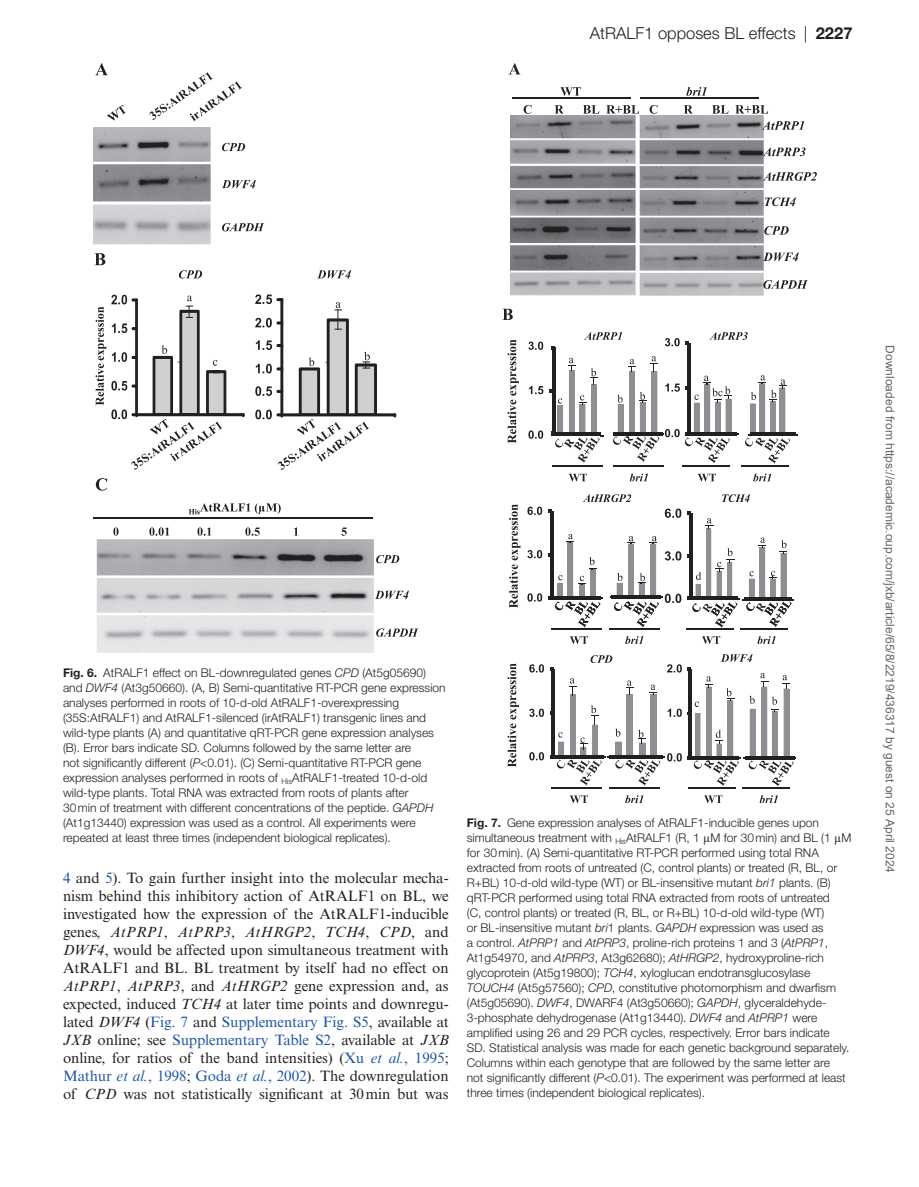
<style>
.page{position:relative;width:919px;height:1187px;background:#fff}
.page>*{position:absolute;margin:0;border:0;box-sizing:border-box;transform-origin:0 0}
.t1{font:300 16.5px "Helvetica Neue LT Std";color:#231f20}
.t2{font:15px/18px "Times New Roman MT Std";letter-spacing:-.005em;color:#231f20;text-align:justify}
.t3{font:300 12px/15px "Helvetica Neue LT Std";color:#231f20}
.t4{font:12px "Arial";color:#666}
.s1{font-weight:700}
.s2{font-style:italic}
.s3{color:#1e56a6}
.s4{font-style:italic;color:#1e56a6}
.s5{font-family:"Gandhari Unicode";font-weight:400}
</style>
<div class="page">
<img style="left:94px;top:128px;width:279px;height:524px">
<svg style="left:222px;top:143px;width:23px;height:8px"></svg>
<svg style="left:222px;top:180px;width:34px;height:8px"></svg>
<svg style="left:222px;top:223px;width:42px;height:8px"></svg>
<svg style="left:107px;top:105px;width:19px;height:16px"></svg>
<svg style="left:95px;top:63px;width:13px;height:12px"></svg>
<svg style="left:96px;top:478px;width:11px;height:12px"></svg>
<svg style="left:150px;top:72px;width:92px;height:49px"></svg>
<svg style="left:376px;top:555px;width:23px;height:8px"></svg>
<svg style="left:113px;top:527px;width:147px;height:8px"></svg>
<svg style="left:294px;top:527px;width:52px;height:8px"></svg>
<svg style="left:189px;top:503px;width:92px;height:11px"></svg>
<svg style="left:375px;top:590px;width:34px;height:9px"></svg>
<hr style="left:93px;top:516px;width:279px;height:2px;background:#231f20">
<svg style="left:94px;top:253px;width:11px;height:12px"></svg>
<svg style="left:179px;top:270px;width:172px;height:8px"></svg>
<hr style="left:135px;top:413px;width:110px;height:3px;background:#231f20">
<svg style="left:96px;top:295px;width:130px;height:174px"></svg>
<hr style="left:280px;top:413px;width:116px;height:3px;background:#231f20">
<svg style="left:255px;top:294px;width:122px;height:176px"></svg>
<svg style="left:376px;top:628px;width:42px;height:8px"></svg>
<img style="left:510px;top:115px;width:253px;height:181px">
<svg style="left:509px;top:63px;width:11px;height:11px"></svg>
<svg style="left:761px;top:121px;width:43px;height:9px"></svg>
<svg style="left:762px;top:147px;width:43px;height:9px"></svg>
<svg style="left:762px;top:172px;width:54px;height:9px"></svg>
<svg style="left:764px;top:197px;width:31px;height:9px"></svg>
<svg style="left:764px;top:226px;width:24px;height:9px"></svg>
<svg style="left:763px;top:252px;width:35px;height:9px"></svg>
<svg style="left:763px;top:280px;width:44px;height:9px"></svg>
<hr style="left:512px;top:97px;width:118px;height:1px;background:#231f20">
<hr style="left:640px;top:97px;width:118px;height:1px;background:#231f20">
<svg style="left:523px;top:105px;width:245px;height:9px"></svg>
<svg style="left:560px;top:87px;width:21px;height:9px"></svg>
<svg style="left:686px;top:87px;width:20px;height:9px"></svg>
<svg style="left:569px;top:474px;width:18px;height:7px"></svg>
<svg style="left:629px;top:473px;width:19px;height:8px"></svg>
<svg style="left:698px;top:474px;width:18px;height:7px"></svg>
<svg style="left:753px;top:473px;width:18px;height:8px"></svg>
<hr style="left:682px;top:465px;width:48px;height:1px;background:#231f20">
<svg style="left:502px;top:309px;width:10px;height:11px"></svg>
<svg style="left:582px;top:494px;width:168px;height:8px"></svg>
<hr style="left:550px;top:511px;width:3px;height:87px;background:#231f20">
<svg style="left:527px;top:593px;width:15px;height:8px"></svg>
<svg style="left:527px;top:550px;width:15px;height:8px"></svg>
<svg style="left:527px;top:506px;width:15px;height:9px"></svg>
<svg style="left:664px;top:508px;width:17px;height:10px"></svg>
<hr style="left:612px;top:465px;width:51px;height:1px;background:#231f20">
<svg style="left:507px;top:339px;width:12px;height:104px"></svg>
<hr style="left:552px;top:465px;width:51px;height:1px;background:#231f20">
<hr style="left:552px;top:347px;width:3px;height:89px;background:#231f20">
<svg style="left:549px;top:358px;width:54px;height:105px"></svg>
<svg style="left:528px;top:430px;width:15px;height:9px"></svg>
<svg style="left:529px;top:386px;width:14px;height:8px"></svg>
<svg style="left:528px;top:341px;width:15px;height:9px"></svg>
<hr style="left:612px;top:432px;width:50px;height:3px;background:#231f20">
<hr style="left:741px;top:465px;width:48px;height:1px;background:#231f20">
<hr style="left:687px;top:342px;width:3px;height:91px;background:#231f20">
<svg style="left:584px;top:332px;width:163px;height:14px"></svg>
<svg style="left:745px;top:375px;width:52px;height:89px"></svg>
<svg style="left:613px;top:356px;width:125px;height:107px"></svg>
<svg style="left:590px;top:655px;width:22px;height:8px"></svg>
<svg style="left:569px;top:795px;width:19px;height:8px"></svg>
<svg style="left:625px;top:795px;width:18px;height:8px"></svg>
<svg style="left:704px;top:795px;width:18px;height:8px"></svg>
<svg style="left:759px;top:795px;width:18px;height:8px"></svg>
<hr style="left:609px;top:787px;width:51px;height:1px;background:#231f20">
<hr style="left:688px;top:787px;width:48px;height:1px;background:#231f20">
<hr style="left:742px;top:787px;width:48px;height:1px;background:#231f20">
<svg style="left:507px;top:663px;width:12px;height:104px"></svg>
<svg style="left:548px;top:534px;width:54px;height:93px"></svg>
<svg style="left:610px;top:536px;width:71px;height:91px"></svg>
<svg style="left:509px;top:504px;width:11px;height:104px"></svg>
<svg style="left:569px;top:636px;width:19px;height:8px"></svg>
<svg style="left:625px;top:636px;width:18px;height:8px"></svg>
<svg style="left:702px;top:636px;width:18px;height:8px"></svg>
<svg style="left:757px;top:636px;width:18px;height:8px"></svg>
<hr style="left:551px;top:628px;width:50px;height:1px;background:#231f20">
<hr style="left:609px;top:628px;width:51px;height:1px;background:#231f20">
<svg style="left:687px;top:511px;width:106px;height:117px"></svg>
<hr style="left:686px;top:628px;width:48px;height:1px;background:#231f20">
<hr style="left:740px;top:628px;width:48px;height:1px;background:#231f20">
<hr style="left:551px;top:787px;width:50px;height:1px;background:#231f20">
<hr style="left:551px;top:668px;width:3px;height:88px;background:#231f20">
<svg style="left:529px;top:752px;width:15px;height:8px"></svg>
<svg style="left:529px;top:708px;width:15px;height:9px"></svg>
<svg style="left:529px;top:664px;width:15px;height:8px"></svg>
<svg style="left:550px;top:678px;width:131px;height:107px"></svg>
<svg style="left:667px;top:664px;width:14px;height:8px"></svg>
<svg style="left:687px;top:654px;width:109px;height:132px"></svg>
<h1 class="t1" style="left:589px;top:23px;width:264px">AtRALF1 opposes BL effects | <span class="s1">2227</span></h1>
<p class="t3" style="left:63px;top:664px;width:384px"><span class="s1">Fig. 6.</span> AtRALF1 effect on BL-downregulated genes <span class="s2">CPD</span> (At5g05690) and <span class="s2">DWF4</span> (At3g50660). (A, B) Semi-quantitative RT-PCR gene expression analyses performed in roots of 10-d-old AtRALF1-overexpressing (35S:AtRALF1) and AtRALF1-silenced (irAtRALF1) transgenic lines and wild-type plants (A) and quantitative qRT-PCR gene expression analyses (B). Error bars indicate SD. Columns followed by the same letter are<br>not significantly different (<span class="s2">P</span>&lt;0.01). (C) Semi-quantitative RT-PCR gene expression analyses performed in roots of <sub>His</sub>AtRALF1-treated 10-d-old wild-type plants. Total RNA was extracted from roots of plants after<br>30min of treatment with different concentrations of the peptide. <span class="s2">GAPDH </span>(At1g13440) expression was used as a control. All experiments were repeated at least three times (independent biological replicates).</p>
<p class="t2" style="left:63px;top:868px;width:387px"><span class="s3">4</span> and <span class="s3">5</span>). To gain further insight into the molecular mecha&shy;nism behind this inhibitory action of AtRALF1 on BL, we investigated how the expression of the AtRALF1-inducible genes, <span class="s2">AtPRP1</span>, <span class="s2">AtPRP3</span>, <span class="s2">AtHRGP2</span>, <span class="s2">TCH4</span>, <span class="s2">CPD</span>, and <span class="s2">DWF4</span>, would be affected upon simultaneous treatment with AtRALF1 and BL. BL treatment by itself had no effect on <span class="s2">AtPRP1</span>, <span class="s2">AtPRP3</span>, and <span class="s2">AtHRGP2</span> gene expression and, as expected, induced <span class="s2">TCH4</span> at later time points and downregu&shy;lated <span class="s2">DWF4</span> (<span class="s3">Fig. 7</span> and <span class="s3">Supplementary Fig. S5</span>, available at <span class="s2">JXB</span> online; see <span class="s3">Supplementary Table S2</span>, available at <span class="s2">JXB </span>online, for ratios of the band intensities) (<span class="s3">Xu</span> <span class="s4">et al.</span><span class="s3">, 1995</span>; <span class="s3">Mathur</span> <span class="s4">et al.</span><span class="s3">, 1998</span>; <span class="s3">Goda</span> <span class="s4">et al.</span><span class="s3">, 2002</span>). The downregulation of <span class="s2">CPD</span> was not statistically significant at 30min but was</p>
<p class="t3" style="left:467px;top:815px;width:386px"><span class="s1">Fig. 7.</span> Gene expression analyses of AtRALF1-inducible genes upon simultaneous treatment with <sub>His</sub>AtRALF1 (R, 1 <span class="s5">μ</span>M for 30min) and BL (1 <span class="s5">μ</span>M for 30min). (A) Semi-quantitative RT-PCR performed using total RNA extracted from roots of untreated (C, control plants) or treated (R, BL, or R+BL) 10-d-old wild-type (WT) or BL-insensitive mutant <span class="s2">bri1</span> plants. (B) qRT-PCR performed using total RNA extracted from roots of untreated<br>(C, control plants) or treated (R, BL, or R+BL) 10-d-old wild-type (WT)<br>or BL-insensitive mutant <span class="s2">bri</span>1 plants. <span class="s2">GAPDH</span> expression was used as<br>a control. <span class="s2">AtPRP1</span> and <span class="s2">AtPRP3</span>, proline-rich proteins 1 and 3 (<span class="s2">AtPRP1</span>, At1g54970, and <span class="s2">AtPRP3</span>, At3g62680); <span class="s2">AtHRGP2</span>, hydroxyproline-rich glycoprotein (At5g19800); <span class="s2">TCH4</span>, xyloglucan endotransglucosylase <span class="s2">TOUCH4</span> (At5g57560); <span class="s2">CPD</span>, constitutive photomorphism and dwarfism (At5g05690). <span class="s2">DWF4</span>, DWARF4 (At3g50660); <span class="s2">GAPDH</span>, glyceraldehyde-3-phosphate dehydrogenase (At1g13440). <span class="s2">DWF4</span> and <span class="s2">AtPRP1</span> were amplified using 26 and 29 PCR cycles, respectively. Error bars indicate SD. Statistical analysis was made for each genetic background separately.<br>Columns within each genotype that are followed by the same letter are<br>not significantly different (<span class="s2">P</span>&lt;0.01). The experiment was performed at least three times (independent biological replicates).</p>
<p class="t4" style="left:894px;top:345px;width:529px;rotate:90deg">Downloaded from https://academic.oup.com/jxb/article/65/8/2219/436317 by guest on 25 April 2024</p>
</div>
